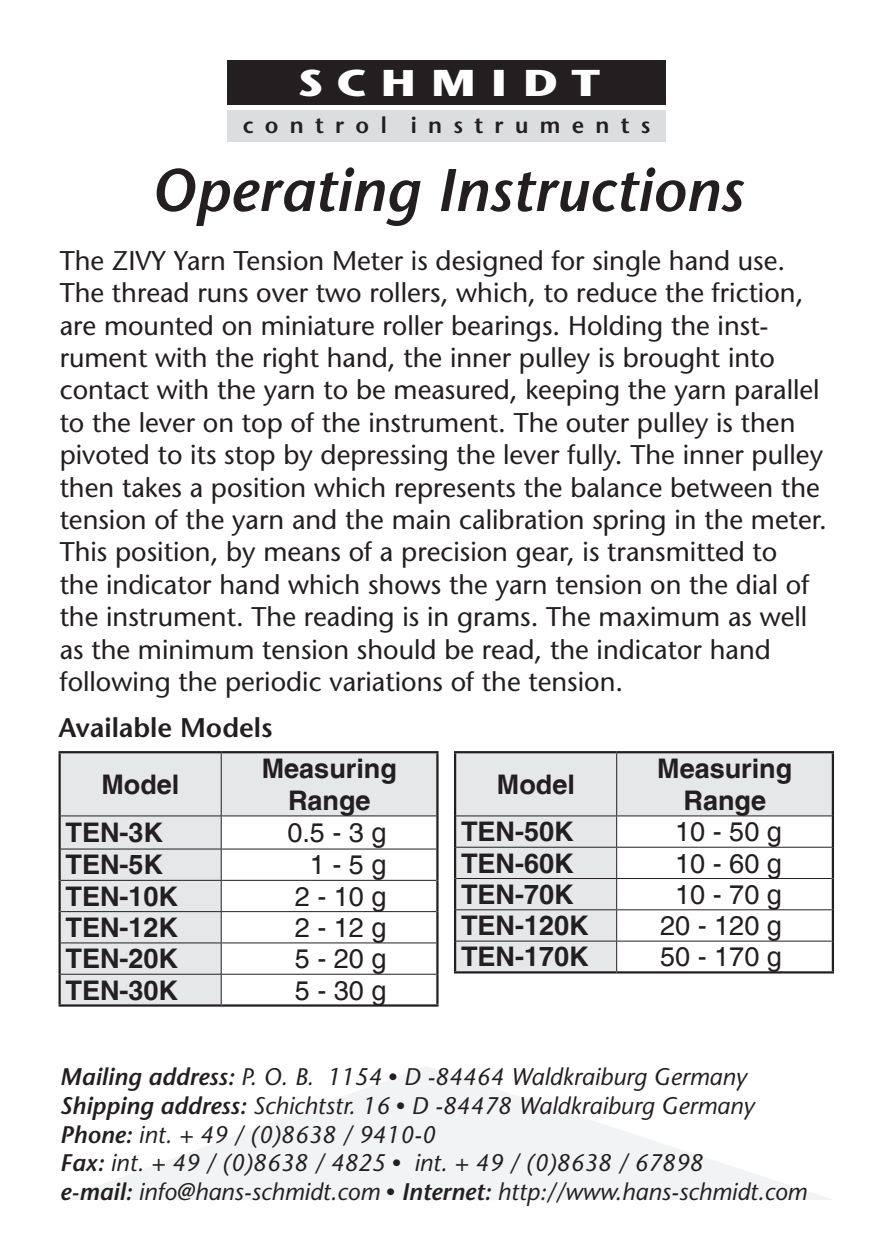
<style>
.page{position:relative;width:893px;height:1259px;background:#fff}
.page>*{position:absolute;margin:0;border:0;box-sizing:border-box;transform-origin:0 0}
.Titel{font:italic 600 60px "Stone Sans";color:#231f20}
.t1{font:700 37.2px "Stone Sans";letter-spacing:.33em;color:#fff;scale:1.22 1}
.t2{font:27px/32.4px "Stone Sans";color:#231f20}
.Fließtext{font:700 27px/32.4px "Helvetica";color:#231f20;text-align:center}
.Fließtext-2{font:27px "Helvetica";color:#231f20}
.t3{font:600 27px "Stone Sans";color:#231f20}
.Adresse_Fett{font:italic 24px/28.8px "Stone Sans";color:#231f20}
.t4{font:600 22.8px "Stone Sans";letter-spacing:.5em;color:#231f20}
.s1{font-weight:600}
.s2{font-family:"Arial";font-weight:700;font-style:normal}
</style>
<div class="page">
<div style="left:61px;top:753px;width:160px;height:251px;background:#e6e7e9"></div>
<div style="left:221px;top:752px;width:216px;height:64px;background:#e6e7e9"></div>
<hr style="left:221px;top:753px;width:1px;height:62px;background:#231f20">
<hr style="left:61px;top:815px;width:160px;height:1px;background:#231f20">
<hr style="left:221px;top:815px;width:215px;height:1px;background:#231f20">
<hr style="left:221px;top:816px;width:1px;height:32px;background:#231f20">
<hr style="left:61px;top:848px;width:160px;height:1px;background:#231f20">
<hr style="left:221px;top:848px;width:215px;height:1px;background:#231f20">
<hr style="left:221px;top:849px;width:1px;height:31px;background:#231f20">
<hr style="left:61px;top:880px;width:160px;height:1px;background:#231f20">
<hr style="left:221px;top:880px;width:215px;height:1px;background:#231f20">
<hr style="left:221px;top:880px;width:1px;height:31px;background:#231f20">
<hr style="left:61px;top:911px;width:160px;height:1px;background:#231f20">
<hr style="left:221px;top:911px;width:215px;height:1px;background:#231f20">
<hr style="left:221px;top:912px;width:1px;height:30px;background:#231f20">
<hr style="left:61px;top:942px;width:160px;height:1px;background:#231f20">
<hr style="left:221px;top:942px;width:215px;height:1px;background:#231f20">
<hr style="left:221px;top:943px;width:1px;height:31px;background:#231f20">
<hr style="left:61px;top:973px;width:160px;height:1px;background:#231f20">
<hr style="left:221px;top:973px;width:215px;height:1px;background:#231f20">
<hr style="left:221px;top:974px;width:1px;height:30px;background:#231f20">
<hr style="left:59px;top:751px;width:162px;height:2px;background:#231f20">
<hr style="left:59px;top:753px;width:2px;height:63px;background:#231f20">
<hr style="left:221px;top:751px;width:218px;height:2px;background:#231f20">
<hr style="left:436px;top:753px;width:3px;height:63px;background:#231f20">
<hr style="left:59px;top:816px;width:2px;height:33px;background:#231f20">
<hr style="left:436px;top:816px;width:3px;height:33px;background:#231f20">
<hr style="left:59px;top:849px;width:2px;height:31px;background:#231f20">
<hr style="left:436px;top:849px;width:3px;height:31px;background:#231f20">
<hr style="left:59px;top:880px;width:2px;height:31px;background:#231f20">
<hr style="left:436px;top:880px;width:3px;height:31px;background:#231f20">
<hr style="left:59px;top:911px;width:2px;height:32px;background:#231f20">
<hr style="left:436px;top:911px;width:3px;height:32px;background:#231f20">
<hr style="left:59px;top:943px;width:2px;height:31px;background:#231f20">
<hr style="left:436px;top:943px;width:3px;height:31px;background:#231f20">
<hr style="left:59px;top:974px;width:2px;height:30px;background:#231f20">
<hr style="left:436px;top:974px;width:3px;height:30px;background:#231f20">
<hr style="left:59px;top:1004px;width:162px;height:2px;background:#231f20">
<hr style="left:221px;top:1004px;width:218px;height:2px;background:#231f20">
<svg style="left:456px;top:753px;width:376px;height:218px;fill:#e6e7e9"></svg>
<hr style="left:616px;top:753px;width:1px;height:62px;background:#231f20">
<hr style="left:456px;top:815px;width:161px;height:1px;background:#231f20">
<hr style="left:617px;top:815px;width:215px;height:1px;background:#231f20">
<hr style="left:616px;top:816px;width:1px;height:31px;background:#231f20">
<hr style="left:456px;top:846px;width:161px;height:1px;background:#231f20">
<hr style="left:617px;top:846px;width:215px;height:1px;background:#231f20">
<hr style="left:616px;top:847px;width:1px;height:31px;background:#231f20">
<hr style="left:456px;top:878px;width:161px;height:1px;background:#231f20">
<hr style="left:617px;top:878px;width:215px;height:1px;background:#231f20">
<hr style="left:616px;top:879px;width:1px;height:30px;background:#231f20">
<hr style="left:456px;top:909px;width:161px;height:1px;background:#231f20">
<hr style="left:617px;top:909px;width:215px;height:1px;background:#231f20">
<hr style="left:616px;top:910px;width:1px;height:30px;background:#231f20">
<hr style="left:456px;top:940px;width:161px;height:1px;background:#231f20">
<hr style="left:617px;top:940px;width:215px;height:1px;background:#231f20">
<hr style="left:616px;top:941px;width:1px;height:30px;background:#231f20">
<hr style="left:454px;top:751px;width:163px;height:2px;background:#231f20">
<hr style="left:454px;top:753px;width:2px;height:63px;background:#231f20">
<hr style="left:617px;top:751px;width:217px;height:2px;background:#231f20">
<hr style="left:832px;top:753px;width:2px;height:63px;background:#231f20">
<hr style="left:454px;top:816px;width:2px;height:31px;background:#231f20">
<hr style="left:832px;top:816px;width:2px;height:31px;background:#231f20">
<hr style="left:454px;top:847px;width:2px;height:31px;background:#231f20">
<hr style="left:832px;top:847px;width:2px;height:31px;background:#231f20">
<hr style="left:454px;top:878px;width:2px;height:32px;background:#231f20">
<hr style="left:832px;top:878px;width:2px;height:32px;background:#231f20">
<hr style="left:454px;top:910px;width:2px;height:31px;background:#231f20">
<hr style="left:832px;top:910px;width:2px;height:31px;background:#231f20">
<hr style="left:454px;top:941px;width:2px;height:30px;background:#231f20">
<hr style="left:832px;top:941px;width:2px;height:30px;background:#231f20">
<hr style="left:454px;top:971px;width:163px;height:2px;background:#231f20">
<hr style="left:617px;top:971px;width:217px;height:2px;background:#231f20">
<div style="left:227px;top:60px;width:439px;height:45px;background:#231f20"></div>
<div style="left:227px;top:110px;width:439px;height:32px;background:#dcdddf"></div>
<svg style="left:61px;top:1066px;width:771px;height:134px;fill:#f2f3f4"></svg>
<p class="t1" style="left:298px;top:61px;width:250px">SCHMIDT</p>
<p class="t4" style="left:243px;top:112px;width:409px">control instruments</p>
<p class="Titel" style="left:151px;top:154px;width:594px">Operating Instructions</p>
<p class="t2" style="left:60px;top:244px;width:769px">The ZIVY Yarn Tension Meter is designed for single hand use.<br>The thread runs over two rollers, which, to reduce the friction, are mounted on miniature roller bearings. Holding the inst&shy;rument with the right hand, the inner pulley is brought into contact with the yarn to be measured, keeping the yarn parallel to the lever on top of the instrument. The outer pulley is then pivoted to its stop by depressing the lever fully. The inner pulley then takes a position which represents the balance between the tension of the yarn and the main calibration spring in the meter.<br>This position, by means of a precision gear, is transmitted to<br>the indicator hand which shows the yarn tension on the dial of the instrument. The reading is in grams. The maximum as well as the minimum tension should be read, the indicator hand following the periodic variations of the tension.</p>
<p class="t3" style="left:59px;top:711px;width:216px">Available Models</p>
<p class="Fließtext" style="left:101px;top:768px;width:80px">Model</p>
<p class="Fließtext" style="left:262px;top:751px;width:137px">Measuring<br>Range</p>
<p class="Fließtext" style="left:66px;top:816px;width:99px">TEN-3K</p>
<p class="Fließtext-2" style="left:287px;top:817px;width:101px">0.5 - 3 g</p>
<p class="Fließtext" style="left:66px;top:848px;width:99px">TEN-5K</p>
<p class="Fließtext-2" style="left:310px;top:849px;width:78px">1 - 5 g</p>
<p class="Fließtext" style="left:66px;top:879px;width:114px">TEN-10K</p>
<p class="Fließtext-2" style="left:295px;top:880px;width:93px">2 - 10 g</p>
<p class="Fließtext" style="left:66px;top:911px;width:114px">TEN-12K</p>
<p class="Fließtext-2" style="left:295px;top:911px;width:93px">2 - 12 g</p>
<p class="Fließtext" style="left:66px;top:942px;width:114px">TEN-20K</p>
<p class="Fließtext-2" style="left:295px;top:943px;width:93px">5 - 20 g</p>
<p class="Fließtext" style="left:66px;top:973px;width:114px">TEN-30K</p>
<p class="Fließtext-2" style="left:295px;top:974px;width:93px">5 - 30 g</p>
<p class="Fließtext" style="left:497px;top:768px;width:80px">Model</p>
<p class="Fließtext" style="left:657px;top:751px;width:137px">Measuring<br>Range</p>
<p class="Fließtext" style="left:461px;top:815px;width:114px">TEN-50K</p>
<p class="Fließtext-2" style="left:675px;top:816px;width:108px">10 - 50 g</p>
<p class="Fließtext" style="left:461px;top:846px;width:114px">TEN-60K</p>
<p class="Fließtext-2" style="left:675px;top:847px;width:108px">10 - 60 g</p>
<p class="Fließtext" style="left:461px;top:878px;width:114px">TEN-70K</p>
<p class="Fließtext-2" style="left:675px;top:878px;width:108px">10 - 70 g</p>
<p class="Fließtext" style="left:461px;top:909px;width:129px">TEN-120K</p>
<p class="Fließtext-2" style="left:660px;top:910px;width:123px">20 - 120 g</p>
<p class="Fließtext" style="left:461px;top:940px;width:129px">TEN-170K</p>
<p class="Fließtext-2" style="left:660px;top:941px;width:123px">50 - 170 g</p>
<p class="Adresse_Fett" style="left:60px;top:1062px;width:696px"><span class="s1">Mailing address:</span> P. O. B. 1154 <span class="s2">•</span> D -84464 Waldkraiburg Germany<br><span class="s1">Shipping address:</span> Schichtstr. 16 <span class="s2">•</span> D -84478 Waldkraiburg Germany</p>
<p class="Adresse_Fett" style="left:60px;top:1119px;width:645px"><span class="s1">Phone:</span> int. + 49 / (0)8638 / 9410-0<br><span class="s1">Fax:</span> int. + 49 / (0)8638 / 4825 <span class="s2">•</span> int. + 49 / (0)8638 / 67898</p>
<p class="Adresse_Fett" style="left:60px;top:1177px;width:749px"><span class="s1">e-mail:</span> info@hans-schmidt.com <span class="s2">•</span> <span class="s1">Internet:</span> http://www.hans-schmidt.com</p>
</div>
